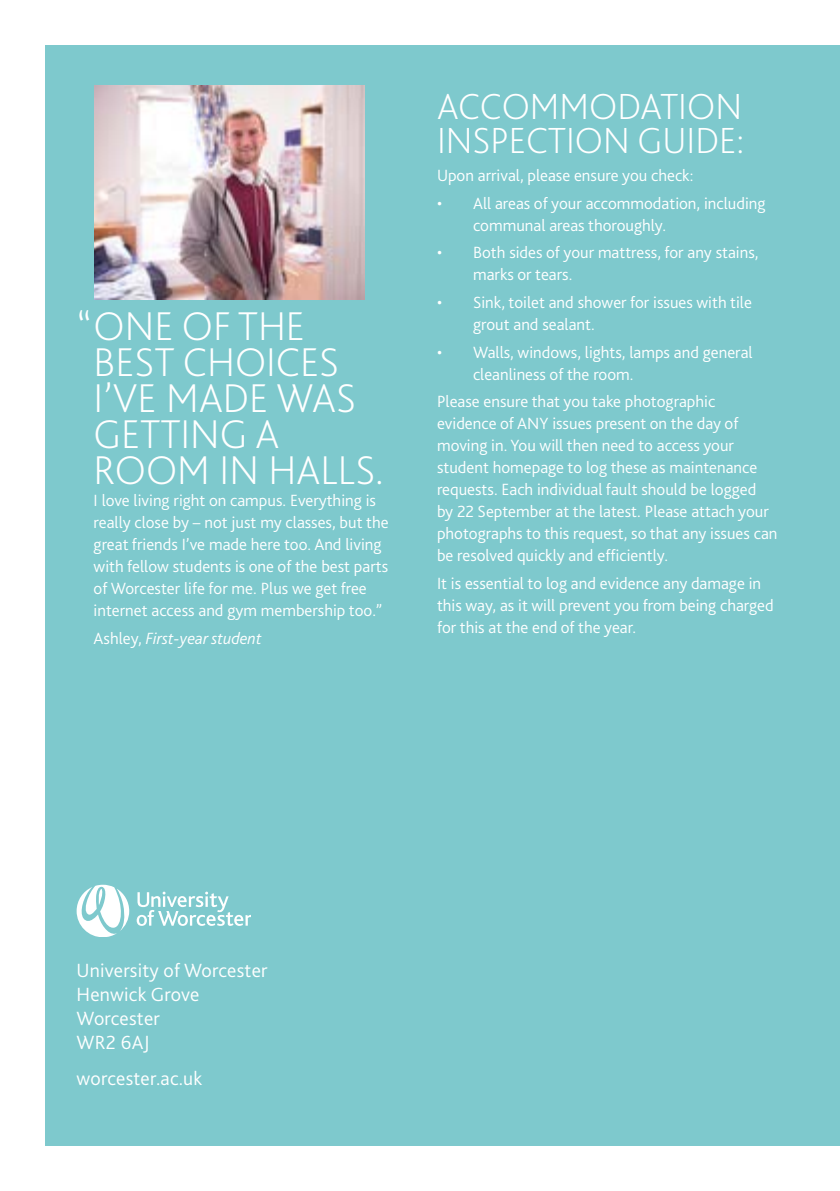
<style>
.page{position:relative;width:840px;height:1191px;background:#fff}
.page>*{position:absolute;margin:0;border:0;box-sizing:border-box;transform-origin:0 0}
.t1{font:200 42px/36px "Bliss 2";color:#fff}
.t2{font:200 38px/34px "Bliss 2";color:#fff}
.t3{font:300 20px/24px "Bliss 2";letter-spacing:.01em;color:#fff}
.t4{font:300 17px/22px "Bliss 2";color:#fff}
.t5{font:italic 300 17px "Bliss 2";color:#fff}
.s1{font-style:normal}
</style>
<div class="page">
<div style="left:45px;top:45px;width:794px;height:1100px;background:#7ec9cd"></div>
<svg style="left:77px;top:884px;width:52px;height:53px"></svg>
<svg style="left:137px;top:891px;width:114px;height:35px"></svg>
<img style="left:94px;top:85px;width:270px;height:215px">
<h1 class="t1" style="left:94px;top:307px;width:292px;text-indent:-17px">“ONE OF THE<br>BEST CHOICES<br>I’VE MADE WAS<br>GETTING A<br>ROOM IN HALLS.</h1>
<p class="t4" style="left:94px;top:489px;width:296px">I love living right on campus. Everything is really close by – not just my classes, but the great friends I’ve made here too. And living with fellow students is one of the best parts of Worcester life for me. Plus we get free internet access and gym membership too.”</p>
<p class="t5" style="left:94px;top:627px;width:169px"><span class="s1">Ashley,</span> First-year student</p>
<h2 class="t2" style="left:437px;top:89px;width:308px">ACCOMMODATION<br>INSPECTION GUIDE:</h2>
<p class="t4" style="left:437px;top:164px;width:258px">Upon arrival, please ensure you check:</p>
<p class="t4" style="left:473px;top:192px;width:294px;text-indent:-36px">• All areas of your accommodation, including communal areas thoroughly.</p>
<p class="t4" style="left:473px;top:241px;width:287px;text-indent:-36px">• Both sides of your mattress, for any stains, marks or tears.</p>
<p class="t4" style="left:473px;top:291px;width:280px;text-indent:-36px">• Sink, toilet and shower for issues with tile grout and sealant.</p>
<p class="t4" style="left:473px;top:341px;width:281px;text-indent:-36px">• Walls, windows, lights, lamps and general cleanliness of the room.</p>
<p class="t4" style="left:437px;top:390px;width:342px">Please ensure that you take photographic evidence of ANY issues present on the day of moving in. You will then need to access your student homepage to log these as maintenance requests. Each individual fault should be logged<br>by 22 September at the latest. Please attach your photographs to this request, so that any issues can be resolved quickly and efficiently.</p>
<p class="t4" style="left:437px;top:572px;width:338px">It is essential to log and evidence any damage in this way, as it will prevent you from being charged for this at the end of the year.</p>
<p class="t3" style="left:77px;top:958px;width:192px">University of Worcester<br>Henwick Grove<br>Worcester<br>WR2 6AJ</p>
<p class="t3" style="left:77px;top:1065px;width:127px">worcester.ac.uk</p>
</div>
